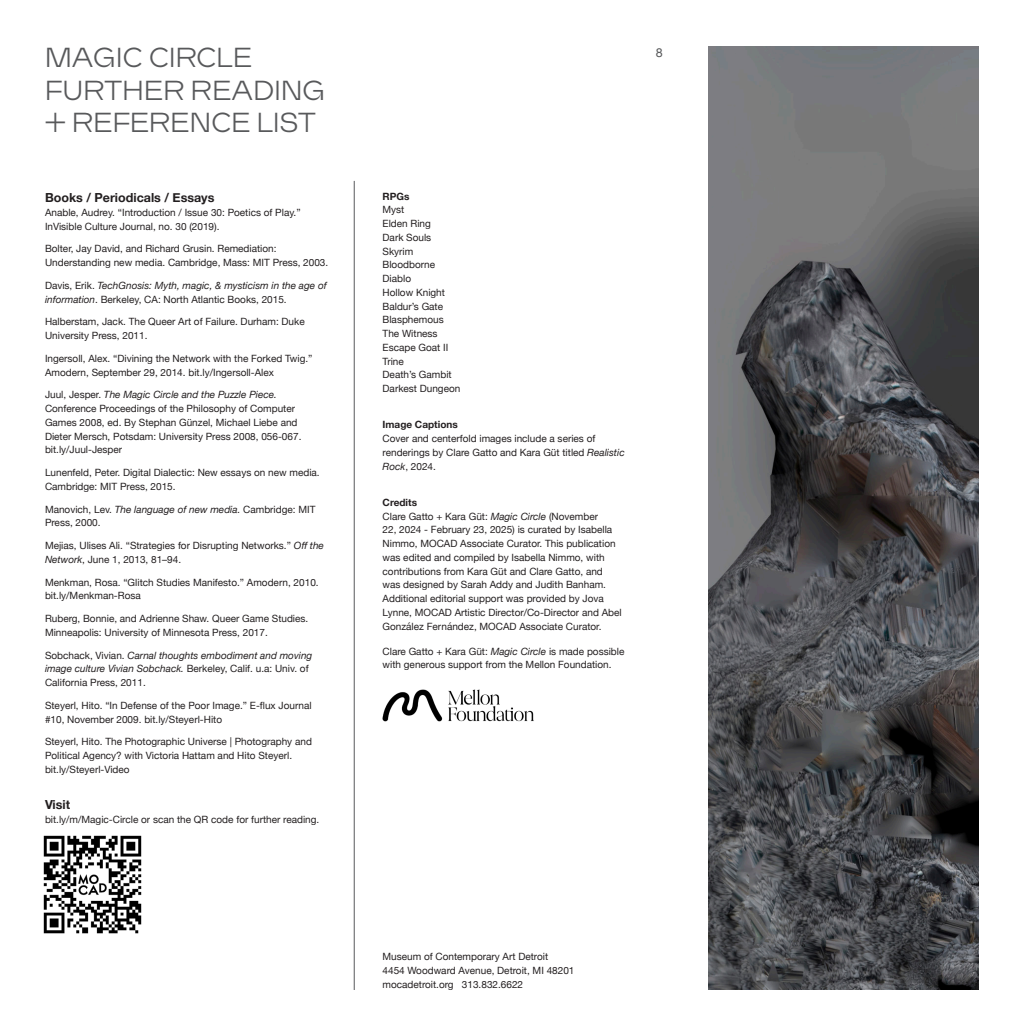
<style>
.page{position:relative;width:1024px;height:1035px;background:#fff}
.page>*{position:absolute;margin:0;border:0;box-sizing:border-box;transform-origin:0 0}
.t1{font:300 27.5px/32.5px "Afronaut PRO";letter-spacing:.01em;color:#58595b}
.t2{font:700 12.5px "Helvetica Neue";color:#231f20}
.t3{font:12.5px "Helvetica Neue";color:#58595b}
.t4{font:10px/13.8px "Helvetica Neue";color:#231f20}
.t5{font:italic 10px/13.8px "Helvetica Neue";color:#231f20}
.t6{font:700 10px "Helvetica Neue";color:#231f20}
.s1{font-style:normal}
.s2{font-style:italic}
.s3{font-weight:700}
</style>
<div class="page">
<img style="left:382px;top:689px;width:152px;height:33px">
<img style="left:709px;top:46px;width:270px;height:944px">
<img style="left:43px;top:835px;width:99px;height:99px">
<hr style="left:354px;top:181px;width:1px;height:809px;background:#58595b">
<h1 class="t1" style="left:45px;top:43px;width:282px">MAGIC CIRCLE<br>FURTHER READING + REFERENCE LIST</h1>
<p class="t2" style="left:45px;top:188px;width:171px">Books / Periodicals / Essays</p>
<p class="t4" style="left:45px;top:206px;width:257px">Anable, Audrey. “Introduction / Issue 30: Poetics of Play.”<br>InVisible Culture Journal, no. 30 (2019).</p>
<p class="t4" style="left:45px;top:243px;width:285px">Bolter, Jay David, and Richard Grusin. Remediation:<br>Understanding new media. Cambridge, Mass: MIT Press, 2003.</p>
<p class="t5" style="left:45px;top:279px;width:283px"><span class="s1">Davis, Erik.</span> TechGnosis: Myth, magic, &amp; mysticism in the age of information<span class="s1">. Berkeley, CA: North Atlantic Books, 2015.</span></p>
<p class="t4" style="left:45px;top:316px;width:261px">Halberstam, Jack. The Queer Art of Failure. Durham: Duke<br>University Press, 2011.</p>
<p class="t4" style="left:45px;top:352px;width:269px">Ingersoll, Alex. “Divining the Network with the Forked Twig.”<br>Amodern, September 29, 2014. bit.ly/Ingersoll-Alex</p>
<p class="t4" style="left:45px;top:389px;width:258px">Juul, Jesper. <span class="s2">The Magic Circle and the Puzzle Piece.<br></span>Conference Proceedings of the Philosophy of Computer Games 2008, ed. By Stephan Günzel, Michael Liebe and Dieter Mersch, Potsdam: University Press 2008, 056-067. bit.ly/Juul-Jesper</p>
<p class="t4" style="left:45px;top:466px;width:276px">Lunenfeld, Peter. Digital Dialectic: New essays on new media.<br>Cambridge: MIT Press, 2015.</p>
<p class="t4" style="left:45px;top:503px;width:272px">Manovich, Lev. <span class="s2">The language of new media.</span> Cambridge: MIT<br>Press, 2000.</p>
<p class="t4" style="left:45px;top:539px;width:280px">Mejias, Ulises Ali. “Strategies for Disrupting Networks.” <span class="s2">Off the<br>Network</span>, June 1, 2013, 81–94.</p>
<p class="t4" style="left:45px;top:576px;width:275px">Menkman, Rosa. “Glitch Studies Manifesto.” Amodern, 2010. bit.ly/Menkman-Rosa</p>
<p class="t4" style="left:45px;top:612px;width:265px">Ruberg, Bonnie, and Adrienne Shaw. Queer Game Studies.<br>Minneapolis: University of Minnesota Press, 2017.</p>
<p class="t4" style="left:45px;top:649px;width:269px">Sobchack, Vivian. <span class="s2">Carnal thoughts embodiment and moving image culture Vivian Sobchack.</span> Berkeley, Calif. u.a: Univ. of<br>California Press, 2011.</p>
<p class="t4" style="left:45px;top:699px;width:268px">Steyerl, Hito. “In Defense of the Poor Image.” E-flux Journal #10, November 2009. bit.ly/Steyerl-Hito</p>
<p class="t4" style="left:45px;top:736px;width:268px">Steyerl, Hito. The Photographic Universe | Photography and<br>Political Agency? with Victoria Hattam and Hito Steyerl. bit.ly/Steyerl-Video</p>
<p class="t2" style="left:45px;top:795px;width:27px">Visit</p>
<p class="t4" style="left:45px;top:813px;width:276px">bit.ly/m/Magic-Circle or scan the QR code for further reading.</p>
<p class="t3" style="left:656px;top:43px;width:8px">8</p>
<p class="t6" style="left:382px;top:188px;width:28px">RPGs</p>
<p class="t4" style="left:382px;top:204px;width:79px">Myst<br>Elden Ring<br>Dark Souls<br>Skyrim<br>Bloodborne<br>Diablo<br>Hollow Knight<br>Baldur’s Gate<br>Blasphemous<br>The Witness<br>Escape Goat II<br>Trine<br>Death’s Gambit<br>Darkest Dungeon</p>
<p class="t6" style="left:382px;top:417px;width:77px">Image Captions</p>
<p class="t4" style="left:382px;top:432px;width:244px">Cover and centerfold images include a series of renderings by Clare Gatto and Kara Güt titled <span class="s2">Realistic<br>Rock</span>, 2024.</p>
<p class="t4" style="left:382px;top:496px;width:241px"><span class="s3">Credits<br></span>Clare Gatto + Kara Güt: <span class="s2">Magic Circle</span> (November<br>22, 2024 - February 23, 2025) is curated by Isabella Nimmo, MOCAD Associate Curator. This publication was edited and compiled by Isabella Nimmo, with contributions from Kara Güt and Clare Gatto, and was designed by Sarah Addy and Judith Banham.<br>Additional editorial support was provided by Jova Lynne, MOCAD Artistic Director/Co-Director and Abel González Fernández, MOCAD Associate Curator.</p>
<p class="t4" style="left:382px;top:645px;width:243px">Clare Gatto + Kara Güt: <span class="s2">Magic Circle</span> is made possible with generous support from the Mellon Foundation.</p>
<p class="t4" style="left:382px;top:950px;width:193px">Museum of Contemporary Art Detroit<br>4454 Woodward Avenue, Detroit, MI 48201 mocadetroit.org 313.832.6622</p>
</div>
